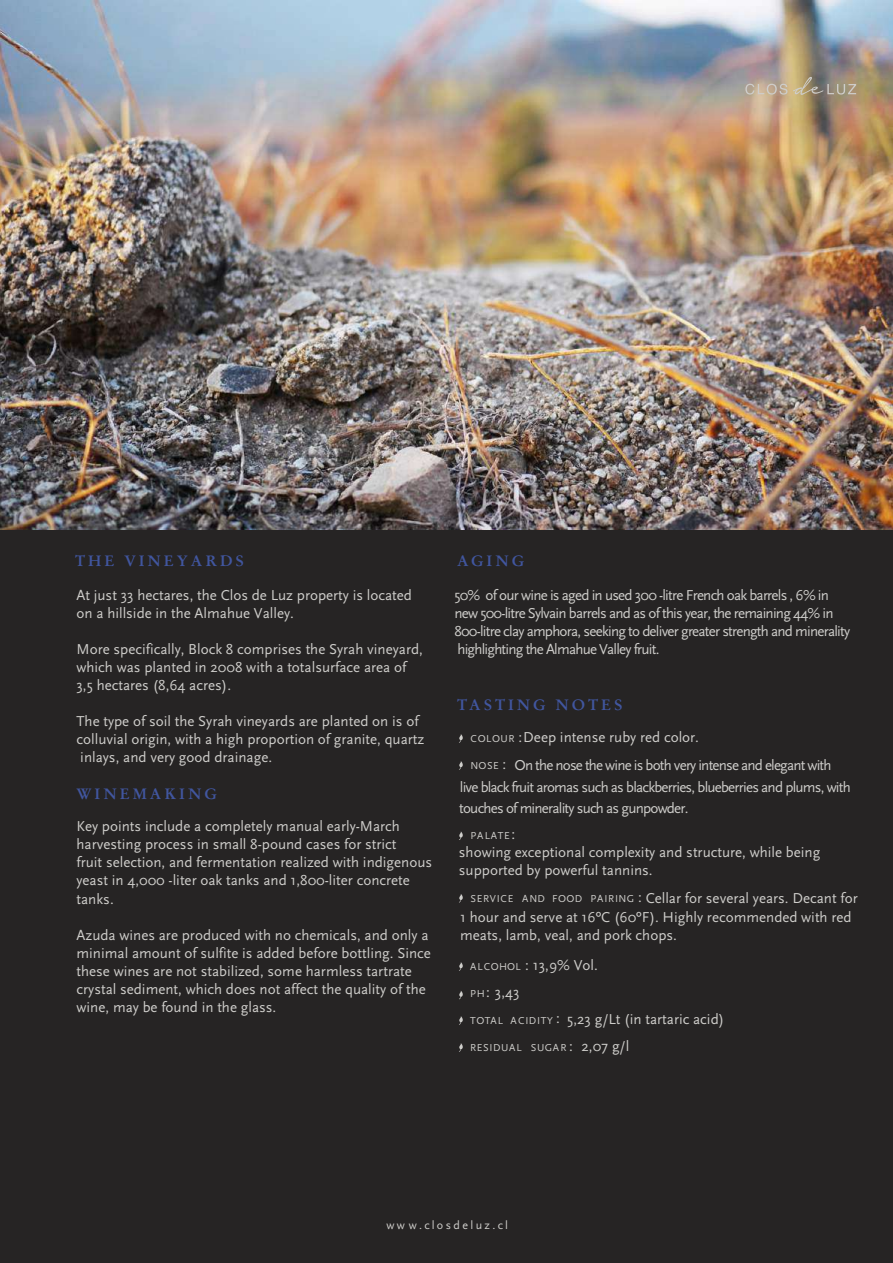
<style>
.page{position:relative;width:893px;height:1263px;background:#fff}
.page>*{position:absolute;margin:0;border:0;box-sizing:border-box;transform-origin:0 0}
.t1{font:15px/18px "Scala Sans";color:#cecdca}
.t2{font:15px/18px "Scala Sans";letter-spacing:-.05em;color:#cecdca}
.t3{font:15px/27.8px "Scala Sans";letter-spacing:-.055em;color:#cecdca}
.t4{font:700 15px "Stempel Garamond LT Std";letter-spacing:.2em;color:#41569f}
.t5{font:12px "Scala Sans";letter-spacing:.2em;color:#cecdca}
.t6{font:10.5px "Scala Sans";letter-spacing:.06em;color:#cecdca}
.s1{font-size:10.5px}
.s2{font-size:15px}
</style>
<div class="page">
<div style="left:0;top:529px;width:893px;height:734px;background:#262424"></div>
<img style="left:0;top:0;width:893px;height:529px">
<svg style="left:459px;top:734px;width:4px;height:9px"></svg>
<svg style="left:459px;top:761px;width:4px;height:9px"></svg>
<svg style="left:459px;top:831px;width:4px;height:9px"></svg>
<svg style="left:459px;top:894px;width:4px;height:8px"></svg>
<svg style="left:459px;top:962px;width:4px;height:9px"></svg>
<svg style="left:459px;top:991px;width:4px;height:8px"></svg>
<svg style="left:459px;top:1016px;width:4px;height:9px"></svg>
<svg style="left:459px;top:1043px;width:4px;height:9px"></svg>
<svg style="left:745px;top:84px;width:42px;height:11px"></svg>
<svg style="left:793px;top:77px;width:63px;height:18px"></svg>
<p class="t4" style="left:75px;top:552px;width:170px">THE VINEYARDS</p>
<p class="t1" style="left:77px;top:586px;width:337px">At just 33 hectares, the Clos de Luz property is located on a hillside in the Almahue Valley.</p>
<p class="t1" style="left:77px;top:640px;width:348px">More specifically, Block 8 comprises the Syrah vineyard, which was planted in 2008 with a totalsurface area of<br>3,5 hectares (8,64 acres).</p>
<p class="t1" style="left:77px;top:712px;width:349px">The type of soil the Syrah vineyards are planted on is of colluvial origin, with a high proportion of granite, quartz inlays, and very good drainage.</p>
<p class="t4" style="left:77px;top:785px;width:142px">WINEMAKING</p>
<p class="t1" style="left:77px;top:818px;width:357px">Key points include a completely manual early-March harvesting process in small 8-pound cases for strict<br>fruit selection, and fermentation realized with indigenous yeast in 4,000 -liter oak tanks and 1,800-liter concrete tanks.</p>
<p class="t1" style="left:77px;top:926px;width:356px">Azuda wines are produced with no chemicals, and only a minimal amount of sulfite is added before bottling. Since these wines are not stabilized, some harmless tartrate crystal sediment, which does not affect the quality of the wine, may be found in the glass.</p>
<p class="t4" style="left:457px;top:552px;width:69px">AGING</p>
<p class="t2" style="left:454px;top:586px;width:397px">50% of our wine is aged in used 300 -litre French oak barrels , 6% in new 500-litre Sylvain barrels and as of this year, the remaining 44% in 800-litre clay amphora, seeking to deliver greater strength and minerality highlighting the Almahue Valley fruit.</p>
<p class="t4" style="left:457px;top:695px;width:167px">TASTING NOTES</p>
<p class="t3" style="left:471px;top:724px;width:362px"><span class="s1">COLOUR</span> :Deep intense ruby red color.<br><span class="s1">NOSE</span> : On the nose the wine is both very intense and elegant with</p>
<p class="t2" style="left:460px;top:778px;width:392px">live black fruit aromas such as blackberries, blueberries and plums, with</p>
<p class="t2" style="left:459px;top:799px;width:231px">touches of minerality such as gunpowder.</p>
<p class="t6" style="left:470px;top:830px;width:46px">PALATE<span class="s2">:</span></p>
<p class="t1" style="left:459px;top:843px;width:363px">showing exceptional complexity and structure, while being supported by powerful tannins.</p>
<p class="t6" style="left:471px;top:893px;width:173px">SERVICE AND FOOD PAIRING <span class="s2">:</span></p>
<p class="t1" style="left:460px;top:908px;width:393px">1 hour and serve at 16ºC (60ºF). Highly recommended with red meats, lamb, veal, and pork chops.</p>
<p class="t1" style="left:470px;top:952px;width:256px;line-height:27px"><span class="s1">ALCOHOL</span> : 13,9% Vol.<br><span class="s1">PH</span>: 3,43<br><span class="s1">TOTAL ACIDITY</span> : 5,23 g/Lt (in tartaric acid)</p>
<p class="t6" style="left:470px;top:1042px;width:161px">RESIDUAL SUGAR <span class="s2">: 2,07 g/l</span></p>
<p class="t1" style="left:646px;top:889px;width:214px">Cellar for several years. Decant for</p>
<p class="t5" style="left:386px;top:1218px;width:123px">ww w.closdeluz.cl</p>
</div>
